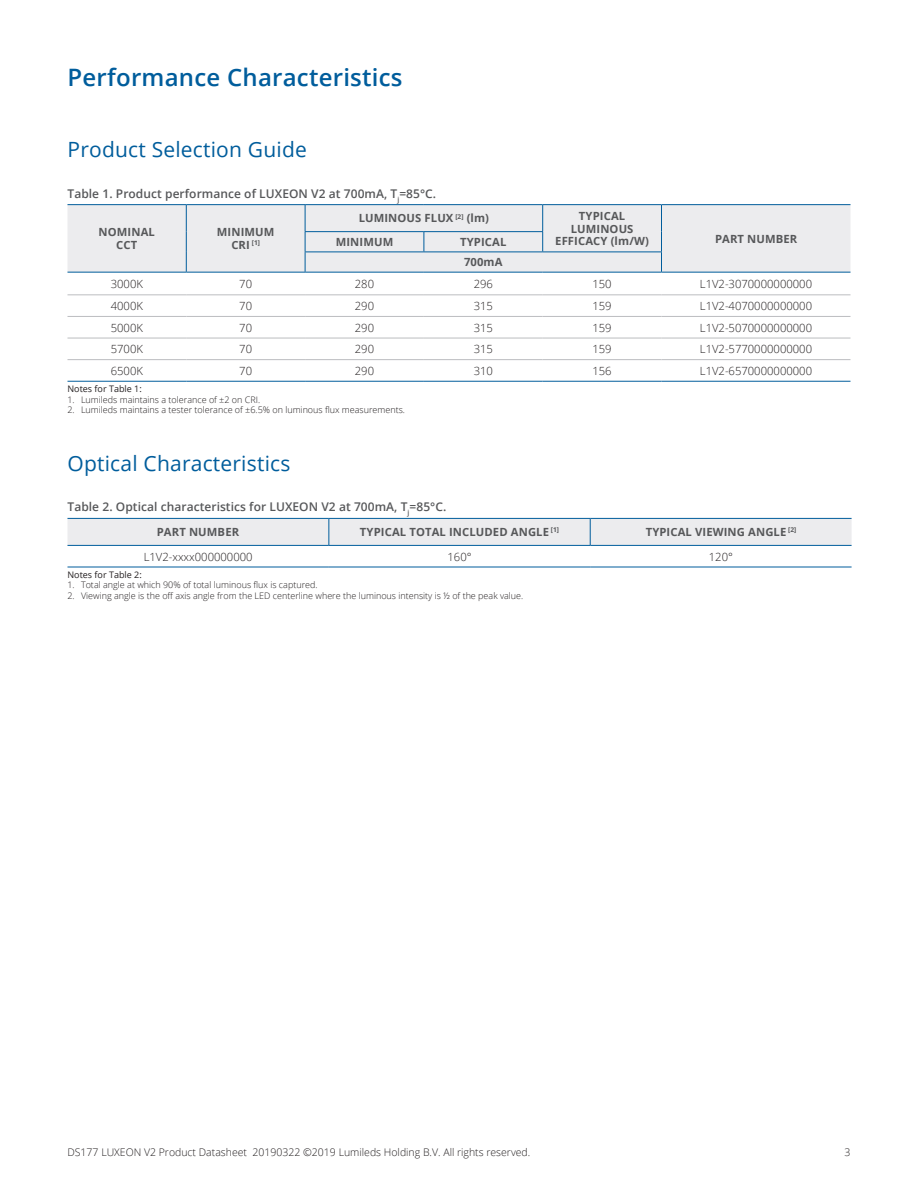
<style>
.page{position:relative;width:918px;height:1188px;background:#fff}
.page>*{position:absolute;margin:0;border:0;box-sizing:border-box;transform-origin:0 0}
.Head_1{font:600 24px "Open Sans";letter-spacing:.01em;color:#005d9c}
.Head_2{font:21px "Open Sans";letter-spacing:.01em;color:#005d9c}
.Table_Title{font:600 12px "Open Sans";letter-spacing:.005em;color:#57585a}
.Table_Text_QC{font:300 11.25px "Open Sans";color:#231f20}
.Table_Heads{font:700 11.25px/12.8px "Open Sans";letter-spacing:.01em;color:#57585a;text-align:center}
.t1{font:300 10.5px "Open Sans";color:#231f20}
.t2{font:300 9px "Open Sans";color:#231f20}
.Table_Notes_Head{font:9px "Open Sans";color:#231f20}
</style>
<div class="page">
<div style="left:68px;top:205px;width:782px;height:67px;background:#ececee"></div>
<hr style="left:68px;top:272px;width:118px;height:1px;background:#005d9c">
<hr style="left:186px;top:272px;width:119px;height:1px;background:#005d9c">
<hr style="left:662px;top:272px;width:188px;height:1px;background:#005d9c">
<hr style="left:305px;top:204px;width:119px;height:1px;background:#005d9c">
<hr style="left:424px;top:204px;width:119px;height:1px;background:#005d9c">
<hr style="left:543px;top:204px;width:118px;height:1px;background:#005d9c">
<hr style="left:305px;top:231px;width:119px;height:1px;background:#005d9c">
<hr style="left:424px;top:231px;width:119px;height:1px;background:#005d9c">
<svg style="left:424px;top:232px;width:1px;height:20px"></svg>
<svg style="left:542px;top:205px;width:1px;height:47px"></svg>
<hr style="left:68px;top:204px;width:118px;height:1px;background:#005d9c">
<hr style="left:186px;top:204px;width:119px;height:1px;background:#005d9c">
<svg style="left:186px;top:205px;width:1px;height:67px"></svg>
<hr style="left:305px;top:252px;width:119px;height:1px;background:#005d9c">
<svg style="left:305px;top:205px;width:1px;height:67px"></svg>
<hr style="left:424px;top:252px;width:119px;height:1px;background:#005d9c">
<hr style="left:543px;top:252px;width:119px;height:1px;background:#005d9c">
<hr style="left:305px;top:272px;width:119px;height:1px;background:#005d9c">
<hr style="left:424px;top:272px;width:119px;height:1px;background:#005d9c">
<hr style="left:543px;top:272px;width:118px;height:1px;background:#005d9c">
<hr style="left:662px;top:204px;width:188px;height:1px;background:#005d9c">
<svg style="left:661px;top:205px;width:1px;height:67px"></svg>
<hr style="left:68px;top:294px;width:118px;height:1px;background:#bcbdc0">
<hr style="left:186px;top:294px;width:119px;height:1px;background:#bcbdc0">
<hr style="left:305px;top:294px;width:119px;height:1px;background:#bcbdc0">
<hr style="left:424px;top:294px;width:119px;height:1px;background:#bcbdc0">
<hr style="left:543px;top:294px;width:118px;height:1px;background:#bcbdc0">
<hr style="left:662px;top:294px;width:188px;height:1px;background:#bcbdc0">
<hr style="left:68px;top:316px;width:118px;height:1px;background:#bcbdc0">
<hr style="left:186px;top:316px;width:119px;height:1px;background:#bcbdc0">
<hr style="left:305px;top:316px;width:119px;height:1px;background:#bcbdc0">
<hr style="left:424px;top:316px;width:119px;height:1px;background:#bcbdc0">
<hr style="left:543px;top:316px;width:118px;height:1px;background:#bcbdc0">
<hr style="left:662px;top:316px;width:188px;height:1px;background:#bcbdc0">
<hr style="left:68px;top:338px;width:118px;height:1px;background:#bcbdc0">
<hr style="left:186px;top:338px;width:119px;height:1px;background:#bcbdc0">
<hr style="left:305px;top:338px;width:119px;height:1px;background:#bcbdc0">
<hr style="left:424px;top:338px;width:119px;height:1px;background:#bcbdc0">
<hr style="left:543px;top:338px;width:118px;height:1px;background:#bcbdc0">
<hr style="left:662px;top:338px;width:188px;height:1px;background:#bcbdc0">
<hr style="left:68px;top:359px;width:118px;height:1px;background:#bcbdc0">
<hr style="left:186px;top:359px;width:119px;height:1px;background:#bcbdc0">
<hr style="left:305px;top:359px;width:119px;height:1px;background:#bcbdc0">
<hr style="left:424px;top:359px;width:119px;height:1px;background:#bcbdc0">
<hr style="left:543px;top:359px;width:118px;height:1px;background:#bcbdc0">
<hr style="left:662px;top:359px;width:188px;height:1px;background:#bcbdc0">
<hr style="left:68px;top:381px;width:118px;height:1px;background:#005d9c">
<hr style="left:186px;top:381px;width:119px;height:1px;background:#005d9c">
<hr style="left:305px;top:381px;width:119px;height:1px;background:#005d9c">
<hr style="left:424px;top:381px;width:119px;height:1px;background:#005d9c">
<hr style="left:543px;top:381px;width:118px;height:1px;background:#005d9c">
<hr style="left:662px;top:381px;width:188px;height:1px;background:#005d9c">
<hr style="left:68px;top:567px;width:261px;height:1px;background:#005d9c">
<hr style="left:329px;top:567px;width:261px;height:1px;background:#005d9c">
<hr style="left:590px;top:567px;width:262px;height:1px;background:#005d9c">
<hr style="left:68px;top:545px;width:261px;height:1px;background:#005d9c">
<hr style="left:329px;top:545px;width:261px;height:1px;background:#005d9c">
<hr style="left:590px;top:545px;width:262px;height:1px;background:#005d9c">
<svg style="left:68px;top:518px;width:784px;height:27px;background:#e2e6ea"></svg>
<p class="Head_1" style="left:68px;top:61px;width:337px">Performance Characteristics</p>
<p class="Head_2" style="left:68px;top:135px;width:241px">Product Selection Guide</p>
<p class="Table_Title" style="left:68px;top:185px;width:369px">Table 1. Product performance of LUXEON V2 at 700mA, T<sub>j</sub>=85°C.</p>
<p class="Table_Heads" style="left:99px;top:226px;width:58px">NOMINAL<br>CCT</p>
<p class="Table_Heads" style="left:217px;top:226px;width:59px">MINIMUM</p>
<p class="Table_Heads" style="left:359px;top:212px;width:132px">LUMINOUS FLUX <sup>[2]</sup> (lm)</p>
<p class="Table_Heads" style="left:579px;top:209px;width:48px">TYPICAL</p>
<p class="Table_Heads" style="left:571px;top:222px;width:64px">LUMINOUS</p>
<p class="Table_Heads" style="left:336px;top:235px;width:59px">MINIMUM</p>
<p class="Table_Heads" style="left:460px;top:235px;width:48px">TYPICAL</p>
<p class="Table_Heads" style="left:555px;top:235px;width:95px">EFFICACY (lm/W)</p>
<p class="Table_Heads" style="left:715px;top:232px;width:84px">PART NUMBER</p>
<p class="Table_Heads" style="left:464px;top:256px;width:40px">700mA</p>
<p class="Table_Heads" style="left:231px;top:238px;width:30px">CRI <sup>[1]</sup></p>
<p class="Table_Text_QC" style="left:111px;top:276px;width:34px">3000K</p>
<p class="Table_Text_QC" style="left:239px;top:276px;width:14px">70</p>
<p class="Table_Text_QC" style="left:355px;top:276px;width:21px">280</p>
<p class="Table_Text_QC" style="left:474px;top:276px;width:21px">296</p>
<p class="Table_Text_QC" style="left:592px;top:276px;width:21px">150</p>
<p class="Table_Text_QC" style="left:700px;top:276px;width:114px">L1V2-3070000000000</p>
<p class="Table_Text_QC" style="left:111px;top:298px;width:34px">4000K</p>
<p class="Table_Text_QC" style="left:239px;top:298px;width:14px">70</p>
<p class="Table_Text_QC" style="left:355px;top:298px;width:21px">290</p>
<p class="Table_Text_QC" style="left:474px;top:298px;width:21px">315</p>
<p class="Table_Text_QC" style="left:592px;top:298px;width:21px">159</p>
<p class="Table_Text_QC" style="left:700px;top:298px;width:114px">L1V2-4070000000000</p>
<p class="Table_Text_QC" style="left:111px;top:320px;width:34px">5000K</p>
<p class="Table_Text_QC" style="left:239px;top:320px;width:14px">70</p>
<p class="Table_Text_QC" style="left:355px;top:320px;width:21px">290</p>
<p class="Table_Text_QC" style="left:474px;top:320px;width:21px">315</p>
<p class="Table_Text_QC" style="left:592px;top:320px;width:21px">159</p>
<p class="Table_Text_QC" style="left:700px;top:320px;width:114px">L1V2-5070000000000</p>
<p class="Table_Text_QC" style="left:111px;top:341px;width:34px">5700K</p>
<p class="Table_Text_QC" style="left:239px;top:341px;width:14px">70</p>
<p class="Table_Text_QC" style="left:355px;top:341px;width:21px">290</p>
<p class="Table_Text_QC" style="left:474px;top:341px;width:21px">315</p>
<p class="Table_Text_QC" style="left:592px;top:341px;width:21px">159</p>
<p class="Table_Text_QC" style="left:700px;top:341px;width:114px">L1V2-5770000000000</p>
<p class="Table_Text_QC" style="left:111px;top:363px;width:34px">6500K</p>
<p class="Table_Text_QC" style="left:239px;top:363px;width:14px">70</p>
<p class="Table_Text_QC" style="left:355px;top:363px;width:21px">290</p>
<p class="Table_Text_QC" style="left:474px;top:363px;width:21px">310</p>
<p class="Table_Text_QC" style="left:592px;top:363px;width:21px">156</p>
<p class="Table_Text_QC" style="left:700px;top:363px;width:114px">L1V2-6570000000000</p>
<p class="Table_Notes_Head" style="left:68px;top:383px;width:76px">Notes for Table 1:</p>
<p class="t2" style="left:68px;top:393px;width:194px">1. Lumileds maintains a tolerance of ±2 on CRI.</p>
<p class="t2" style="left:68px;top:404px;width:339px">2. Lumileds maintains a tester tolerance of ±6.5% on luminous flux measurements.</p>
<p class="Head_2" style="left:68px;top:449px;width:224px">Optical Characteristics</p>
<p class="Table_Title" style="left:68px;top:499px;width:379px">Table 2. Optical characteristics for LUXEON V2 at 700mA, T<sub>j</sub>=85°C.</p>
<p class="Table_Heads" style="left:157px;top:525px;width:84px">PART NUMBER</p>
<p class="Table_Heads" style="left:360px;top:525px;width:201px">TYPICAL TOTAL INCLUDED ANGLE <sup>[1]</sup></p>
<p class="Table_Heads" style="left:646px;top:525px;width:152px">TYPICAL VIEWING ANGLE <sup>[2]</sup></p>
<p class="Table_Text_QC" style="left:144px;top:549px;width:110px">L1V2-xxxx000000000</p>
<p class="Table_Text_QC" style="left:447px;top:549px;width:26px">160°</p>
<p class="Table_Text_QC" style="left:709px;top:549px;width:26px">120°</p>
<p class="Table_Notes_Head" style="left:68px;top:568px;width:76px">Notes for Table 2:</p>
<p class="t2" style="left:68px;top:579px;width:252px">1. Total angle at which 90% of total luminous flux is captured.</p>
<p class="t2" style="left:68px;top:589px;width:457px">2. Viewing angle is the off axis angle from the LED centerline where the luminous intensity is ½ of the peak value.</p>
<p class="t1" style="left:68px;top:1145px;width:464px">DS177 LUXEON V2 Product Datasheet 20190322 ©2019 Lumileds Holding B.V. All rights reserved.</p>
<p class="t1" style="left:845px;top:1145px;width:7px">3</p>
</div>
